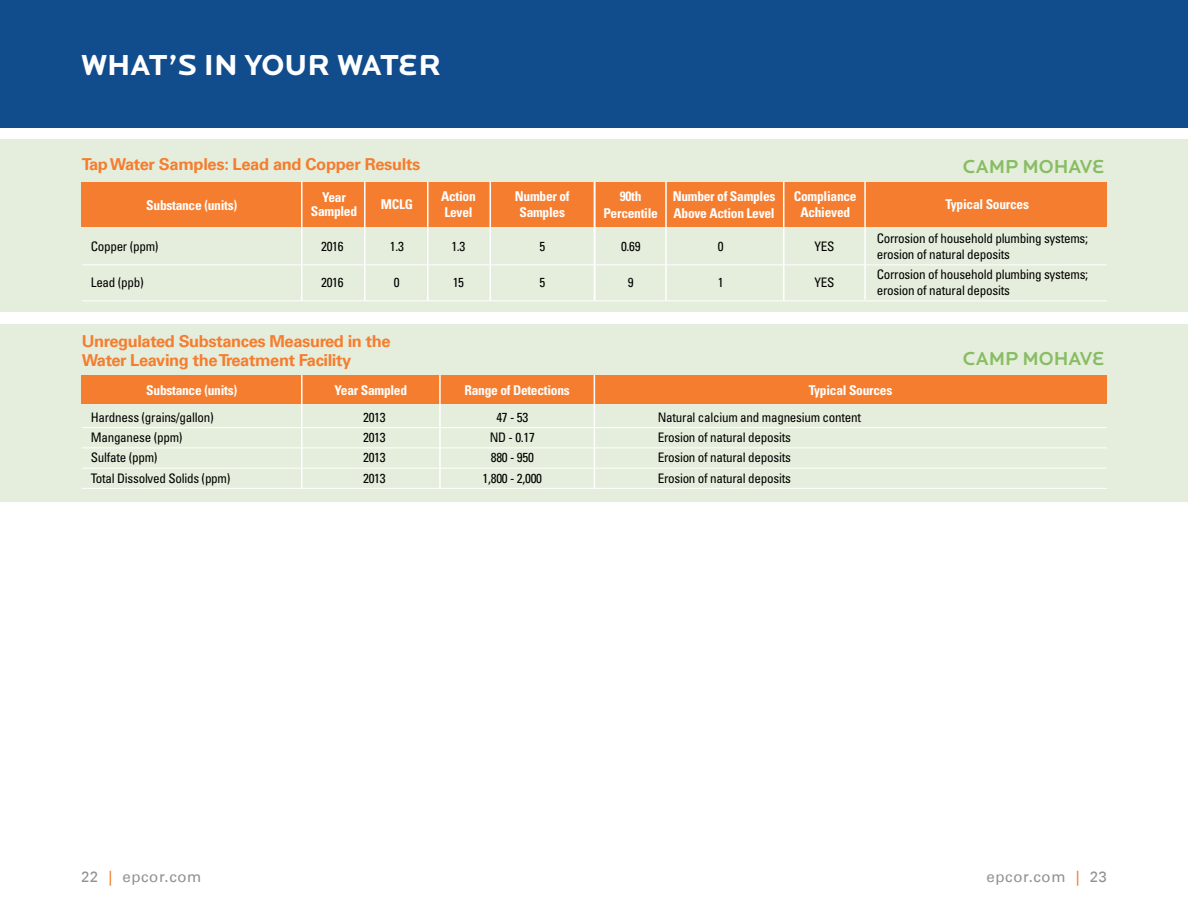
<style>
.page{position:relative;width:1188px;height:918px;background:#fff}
.page>*{position:absolute;margin:0;border:0;box-sizing:border-box;transform-origin:0 0}
.t1{font:700 30px "Locator Display";color:#fff}
.t2{font:500 19.5px "Locator Display";color:#88bd63}
.t3{font:700 16.5px/19.8px "Univers LT";letter-spacing:-.025em;color:#f57d2f}
.t4{font:15px "Univers LT";letter-spacing:.04em;color:#919194}
.t5{font:700 condensed 13.5px/16.2px "Univers";letter-spacing:-.02em;color:#fff;text-align:center}
.t6{font:condensed 13.2px/15.8px "Univers";letter-spacing:-.02em;color:#000}
.s1{color:#f57d2f}
</style>
<div class="page">
<div style="left:0;top:0;width:1188px;height:128px;background:#114c8d"></div>
<div style="left:0;top:324px;width:1188px;height:177px;background:#e5eedc"></div>
<div style="left:81px;top:375px;width:1026px;height:29px;background:#f57d2f"></div>
<hr style="left:82px;top:427px;width:1025px;height:1px;background:#fff">
<hr style="left:82px;top:447px;width:1025px;height:1px;background:#fff">
<hr style="left:82px;top:468px;width:1025px;height:1px;background:#fff">
<hr style="left:82px;top:488px;width:1025px;height:1px;background:#fff">
<hr style="left:301px;top:375px;width:2px;height:114px;background:#fff">
<hr style="left:439px;top:375px;width:2px;height:114px;background:#fff">
<hr style="left:594px;top:375px;width:1px;height:114px;background:#fff">
<div style="left:0;top:140px;width:1188px;height:172px;background:#e5eedc"></div>
<div style="left:81px;top:182px;width:1026px;height:45px;background:#f57d2f"></div>
<hr style="left:82px;top:264px;width:1025px;height:1px;background:#fff">
<hr style="left:82px;top:300px;width:1025px;height:1px;background:#fff">
<hr style="left:301px;top:182px;width:2px;height:119px;background:#fff">
<hr style="left:364px;top:182px;width:2px;height:119px;background:#fff">
<hr style="left:427px;top:182px;width:2px;height:119px;background:#fff">
<hr style="left:490px;top:182px;width:1px;height:119px;background:#fff">
<hr style="left:665px;top:182px;width:2px;height:119px;background:#fff">
<hr style="left:783px;top:182px;width:1px;height:119px;background:#fff">
<hr style="left:594px;top:182px;width:2px;height:118px;background:#fff">
<hr style="left:864px;top:182px;width:2px;height:118px;background:#fff">
<h1 class="t1" style="left:81px;top:48px;width:362px">WHAT’S IN YOUR WATER</h1>
<p class="t3" style="left:82px;top:154px;width:340px">Tap Water Samples: Lead and Copper Results</p>
<h2 class="t2" style="left:963px;top:155px;width:144px">CAMP MOHAVE</h2>
<p class="t5" style="left:146px;top:197px;width:92px">Substance (units)</p>
<p class="t5" style="left:311px;top:190px;width:48px;line-height:13.5px">Year<br>Sampled</p>
<p class="t5" style="left:381px;top:196px;width:34px">MCLG</p>
<p class="t5" style="left:603px;top:188px;width:56px">90th<br>Percentile</p>
<p class="t5" style="left:673px;top:188px;width:104px;text-align:left">Number of Samples<br>Above Action Level</p>
<p class="t5" style="left:794px;top:188px;width:64px">Compliance<br>Achieved</p>
<p class="t5" style="left:946px;top:196px;width:85px">Typical Sources</p>
<p class="t5" style="left:441px;top:188px;width:36px;text-align:left">Action<br>Level</p>
<p class="t5" style="left:515px;top:188px;width:56px">Number of<br>Samples</p>
<p class="t6" style="left:91px;top:238px;width:69px">Copper (ppm)</p>
<p class="t6" style="left:321px;top:238px;width:24px">2016</p>
<p class="t6" style="left:390px;top:238px;width:16px">1.3</p>
<p class="t6" style="left:451px;top:238px;width:16px">1.3</p>
<p class="t6" style="left:539px;top:238px;width:7px">5</p>
<p class="t6" style="left:621px;top:238px;width:21px">0.69</p>
<p class="t6" style="left:718px;top:238px;width:7px">0</p>
<p class="t6" style="left:814px;top:238px;width:21px">YES</p>
<p class="t6" style="left:877px;top:231px;width:213px">Corrosion of household plumbing systems; erosion of natural deposits</p>
<p class="t6" style="left:91px;top:274px;width:55px">Lead (ppb)</p>
<p class="t6" style="left:321px;top:274px;width:24px">2016</p>
<p class="t6" style="left:394px;top:274px;width:7px">0</p>
<p class="t6" style="left:453px;top:274px;width:13px">15</p>
<p class="t6" style="left:539px;top:274px;width:7px">5</p>
<p class="t6" style="left:628px;top:274px;width:7px">9</p>
<p class="t6" style="left:718px;top:274px;width:7px">1</p>
<p class="t6" style="left:814px;top:274px;width:21px">YES</p>
<p class="t6" style="left:877px;top:267px;width:213px">Corrosion of household plumbing systems; erosion of natural deposits</p>
<p class="t3" style="left:82px;top:331px;width:310px">Unregulated Substances Measured in the<br>Water Leaving the Treatment Facility</p>
<p class="t5" style="left:146px;top:382px;width:92px">Substance (units)</p>
<p class="t5" style="left:335px;top:382px;width:74px">Year Sampled</p>
<p class="t5" style="left:464px;top:382px;width:107px">Range of Detections</p>
<p class="t5" style="left:809px;top:382px;width:85px">Typical Sources</p>
<p class="t6" style="left:91px;top:409px;width:124px">Hardness (grains/gallon)</p>
<p class="t6" style="left:363px;top:409px;width:24px">2013</p>
<p class="t6" style="left:496px;top:409px;width:33px">47 - 53</p>
<p class="t6" style="left:658px;top:409px;width:205px">Natural calcium and magnesium content</p>
<p class="t6" style="left:91px;top:429px;width:93px">Manganese (ppm)</p>
<p class="t6" style="left:363px;top:429px;width:24px">2013</p>
<p class="t6" style="left:490px;top:429px;width:47px">ND - 0.17</p>
<p class="t6" style="left:658px;top:429px;width:135px">Erosion of natural deposits</p>
<p class="t6" style="left:91px;top:450px;width:68px">Sulfate (ppm)</p>
<p class="t6" style="left:363px;top:450px;width:24px">2013</p>
<p class="t6" style="left:491px;top:450px;width:45px">880 - 950</p>
<p class="t6" style="left:658px;top:450px;width:135px">Erosion of natural deposits</p>
<p class="t6" style="left:91px;top:470px;width:141px">Total Dissolved Solids (ppm)</p>
<p class="t6" style="left:363px;top:470px;width:24px">2013</p>
<p class="t6" style="left:483px;top:470px;width:61px">1,800 - 2,000</p>
<p class="t6" style="left:658px;top:470px;width:135px">Erosion of natural deposits</p>
<h2 class="t2" style="left:963px;top:348px;width:144px">CAMP MOHAVE</h2>
<p class="t4" style="left:81px;top:868px;width:122px">22 <span class="s1">|</span> epcor.com</p>
<p class="t4" style="left:987px;top:868px;width:122px">epcor.com <span class="s1">|</span> 23</p>
</div>
